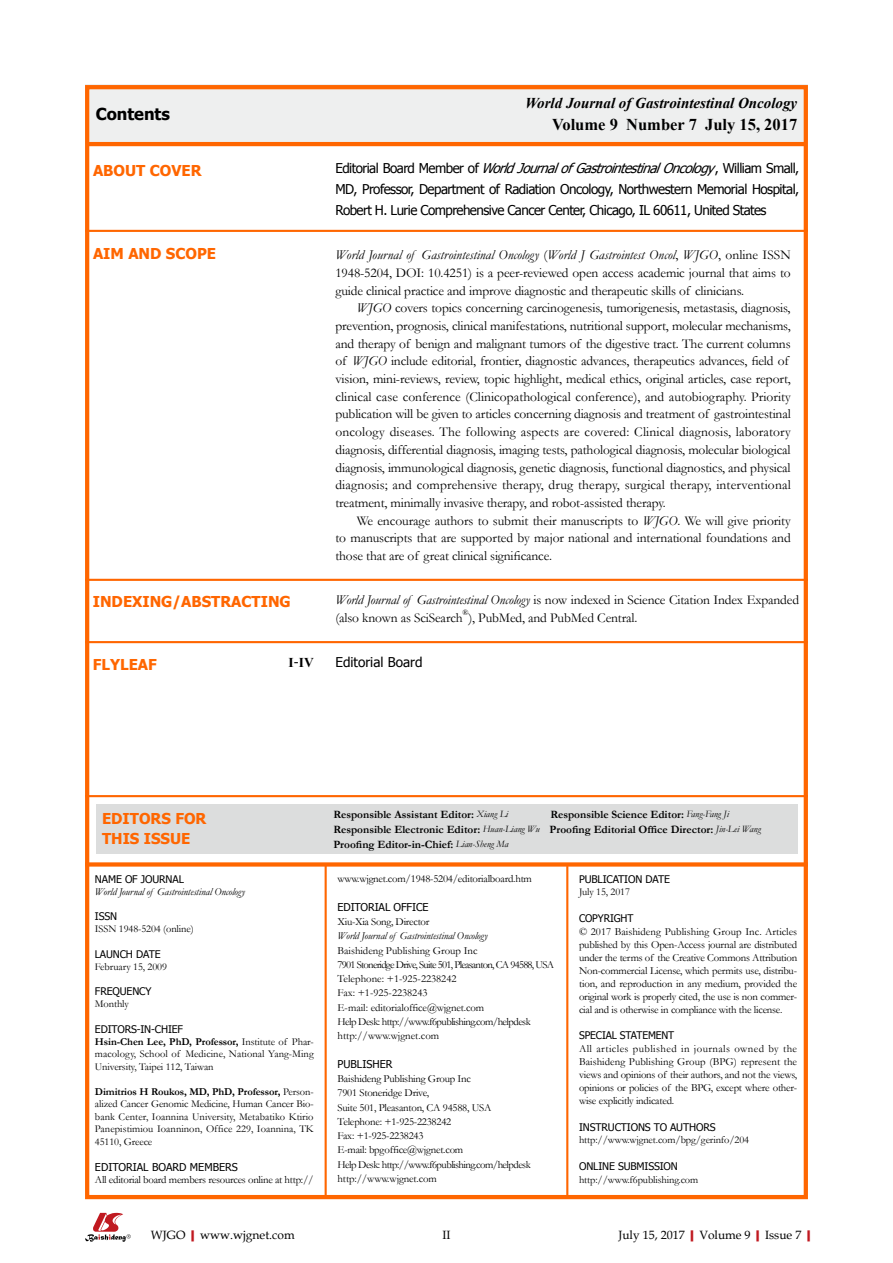
<style>
.page{position:relative;width:893px;height:1263px;background:#fff}
.page>*{position:absolute;margin:0;border:0;box-sizing:border-box;transform-origin:0 0}
.t1{font:700 16.5px "Times New Roman";color:#000}
.t2{font:700 16.5px "Tahoma";color:#000}
.t3{font:700 15px/20.2px "Tahoma";color:#f60}
.t4{font:italic 700 15px "Times New Roman";color:#000}
.t5{font:13.5px/18px "Garamond";letter-spacing:-.01em;color:#000}
.t6{font:13.5px/21px "Tahoma";letter-spacing:-.04em;color:#000;text-align:justify}
.t7{font:13.5px "Garamond";letter-spacing:.01em;color:#000}
.t8{font:italic 13.5px "Garamond";color:#000}
.t9{font:13.5px "Tahoma";color:#000}
.t10{font:700 13.5px "Times New Roman";color:#000}
.t11{font:12px "Book Antiqua";color:#000}
.t12{font:700 11.25px/15px "Garamond";color:#000}
.t13{font:10.8px/14.2px "Garamond";letter-spacing:-.02em;color:#000}
.t14{font:10.5px/12.5px "Garamond";letter-spacing:-.01em;color:#000}
.t15{font:italic 10.5px/12px "Garamond";letter-spacing:-.01em;color:#000}
.t16{font:10.5px/12.6px "Tahoma";letter-spacing:-.01em;color:#000}
.t17{font:7.8px "Garamond";color:#000}
.s1{font-style:italic}
.s2{font-style:normal}
.s3{font-family:"Tahoma";font-weight:400}
.s4{font-weight:400;font-style:italic;font-size:9.75px}
.s5{font-family:"Tahoma";font-style:normal}
.s6{font-family:"Tahoma"}
.s7{font-family:"Garamond"}
.s8{font-weight:700}
.s9{font-weight:700;color:#c01920}
</style>
<div class="page">
<div style="left:85px;top:84px;width:723px;height:60px;background:#eeefef"></div>
<div style="left:85px;top:85px;width:723px;height:1114px;border:4px solid #f60"></div>
<hr style="left:86px;top:142px;width:721px;height:4px;background:#f60">
<div style="left:96px;top:805px;width:701px;height:49px;background:#dcdddd"></div>
<hr style="left:85px;top:230px;width:723px;height:2px;background:#f60">
<div style="left:85px;top:862px;width:723px;height:5px;background:#f60"></div>
<hr style="left:85px;top:795px;width:723px;height:2px;background:#f60">
<hr style="left:566px;top:866px;width:2px;height:331px;background:#f60">
<hr style="left:325px;top:865px;width:2px;height:332px;background:#f60">
<hr style="left:85px;top:579px;width:723px;height:2px;background:#f60">
<hr style="left:85px;top:641px;width:723px;height:2px;background:#f60">
<svg style="left:85px;top:1213px;width:46px;height:29px"></svg>
<p class="t2" style="left:96px;top:102px;width:76px">Contents</p>
<p class="t3" style="left:93px;top:159px;width:110px">ABOUT COVER</p>
<p class="t3" style="left:93px;top:242px;width:125px">AIM AND SCOPE</p>
<p class="t3" style="left:93px;top:591px;width:199px">INDEXING/ABSTRACTING</p>
<p class="t4" style="left:525px;top:92px;width:274px">World Journal of Gastrointestinal Oncology</p>
<p class="t1" style="left:552px;top:113px;width:247px">Volume 9 Number 7 July 15, 2017</p>
<p class="t6" style="left:335px;top:157px;width:465px">Editorial Board Member of <span class="s1">WorldJournalofGastrointestinalOncology</span>, William Small, MD, Professor, Department of Radiation Oncology, Northwestern Memorial Hospital, Robert H. Lurie Comprehensive Cancer Center, Chicago, IL 60611, United States</p>
<p class="t8" style="left:335px;top:246px;width:457px">World Journal of Gastrointestinal Oncology <span class="s2">(</span>World J Gastrointest Oncol<span class="s2">,</span> WJGO<span class="s2">, online ISSN</span></p>
<p class="t5" style="left:335px;top:263px;width:457px">1948-5204, DOI: 10.4251) is a peer-reviewed open access academic journal that aims to</p>
<p class="t5" style="left:335px;top:281px;width:410px">guide clinical practice and improve diagnostic and therapeutic skills of clinicians.</p>
<p class="t5" style="left:357px;top:299px;width:435px"><span class="s1">WJGO</span> covers topics concerning carcinogenesis, tumorigenesis, metastasis, diagnosis,</p>
<p class="t5" style="left:335px;top:316px;width:457px">prevention, prognosis, clinical manifestations, nutritional support, molecular mechanisms,</p>
<p class="t5" style="left:335px;top:334px;width:457px">and therapy of benign and malignant tumors of the digestive tract. The current columns</p>
<p class="t5" style="left:335px;top:352px;width:455px">of <span class="s1">WJGO</span> include editorial, frontier, diagnostic advances, therapeutics advances, field of</p>
<p class="t5" style="left:335px;top:369px;width:457px">vision, mini-reviews, review, topic highlight, medical ethics, original articles, case report,</p>
<p class="t5" style="left:335px;top:387px;width:457px">clinical case conference (Clinicopathological conference), and autobiography. Priority</p>
<p class="t5" style="left:335px;top:405px;width:457px">publication will be given to articles concerning diagnosis and treatment of gastrointestinal</p>
<p class="t7" style="left:335px;top:423px;width:457px">oncology diseases. The following aspects are covered: Clinical diagnosis, laboratory</p>
<p class="t5" style="left:335px;top:440px;width:457px">diagnosis, differential diagnosis, imaging tests, pathological diagnosis, molecular biological</p>
<p class="t5" style="left:335px;top:458px;width:457px">diagnosis, immunological diagnosis, genetic diagnosis, functional diagnostics, and physical</p>
<p class="t7" style="left:335px;top:476px;width:457px">diagnosis; and comprehensive therapy, drug therapy, surgical therapy, interventional</p>
<p class="t5" style="left:335px;top:493px;width:332px">treatment, minimally invasive therapy, and robot-assisted therapy.</p>
<p class="t5" style="left:357px;top:511px;width:436px">We encourage authors to submit their manuscripts to <span class="s1">WJGO</span>. We will give priority</p>
<p class="t5" style="left:335px;top:529px;width:457px">to manuscripts that are supported by major national and international foundations and</p>
<p class="t5" style="left:335px;top:546px;width:218px">those that are of great clinical significance.</p>
<p class="t5" style="left:335px;top:590px;width:465px"><span class="s1">World Journal of Gastrointestinal Oncology</span> is now indexed in Science Citation Index Expanded (also known as SciSearch ), PubMed, and PubMed Central.</p>
<p class="t17" style="left:462px;top:608px;width:7px">®</p>
<p class="t3" style="left:93px;top:654px;width:66px">FLYLEAF</p>
<p class="t10" style="left:289px;top:653px;width:27px">I<span class="s3">-</span>IV</p>
<p class="t9" style="left:335px;top:653px;width:89px">Editorial Board</p>
<p class="t3" style="left:102px;top:807px;width:106px">EDITORS FOR<br>THIS ISSUE</p>
<p class="t12" style="left:333px;top:806px;width:176px">Responsible Assistant Editor: <span class="s4">Xiang Li</span></p>
<p class="t12" style="left:333px;top:806px;width:429px;text-indent:217px">Responsible Science Editor: <span class="s4">Fang-Fang Ji<br></span>Responsible Electronic Editor: <span class="s4">Huan-Liang Wu</span> Proofing Editorial Office Director: <span class="s4">Jin-Lei Wang<br></span>Proofing Editor-in-Chief: <span class="s4">Lian-Sheng Ma</span></p>
<p class="t15" style="left:95px;top:873px;width:151px"><span class="s5">NAME OF JOURNAL<br></span>World Journal of Gastrointestinal Oncology</p>
<p class="t14" style="left:95px;top:910px;width:100px;line-height:12px"><span class="s6">ISSN<br></span>ISSN 1948-5204 (online)</p>
<p class="t14" style="left:95px;top:948px;width:74px;line-height:12px"><span class="s6">LAUNCH DATE<br></span>February 15, 2009</p>
<p class="t16" style="left:95px;top:985px;width:58px;line-height:12px">FREQUENCY<br><span class="s7">Monthly</span></p>
<p class="t14" style="left:95px;top:1023px;width:220px"><span class="s6">EDITORS-IN-CHIEF<br></span><span class="s8">Hsin-Chen Lee, PhD, Professor,</span> Institute of Phar&shy;macology, School of Medicine, National Yang-Ming University, Taipei 112, Taiwan</p>
<p class="t14" style="left:95px;top:1085px;width:220px;text-align:justify"><span class="s8">Dimitrios H Roukos, MD, PhD, Professor,</span> Person&shy;alized Cancer Genomic Medicine, Human Cancer Bio&shy;bank Center, Ioannina University, Metabatiko Ktirio Panepistimiou Ioanninon, Office 229, Ioannina, TK 45110, Greece</p>
<p class="t13" style="left:95px;top:1161px;width:220px;line-height:12px"><span class="s6">EDITORIAL BOARD MEMBERS<br></span>All editorial board members resources online at http://</p>
<p class="t13" style="left:338px;top:871px;width:196px">www.wjgnet.com/1948-5204/editorialboard.htm</p>
<p class="t13" style="left:338px;top:901px;width:93px;line-height:13.6px"><span class="s6">EDITORIAL OFFICE<br></span>Xiu-Xia Song, Director</p>
<p class="t15" style="left:338px;top:929px;width:151px">World Journal of Gastrointestinal Oncology</p>
<p class="t13" style="left:338px;top:943px;width:218px">Baishideng Publishing Group Inc<br>7901 Stoneridge Drive, Suite 501, Pleasanton, CA 94588, USA Telephone: +1-925-2238242<br>Fax: +1-925-2238243<br>E-mail: editorialoffice@wjgnet.com<br>Help Desk: http://www.f6publishing.com/helpdesk http://www.wjgnet.com</p>
<p class="t13" style="left:338px;top:1058px;width:195px"><span class="s6">PUBLISHER<br></span>Baishideng Publishing Group Inc<br>7901 Stoneridge Drive,<br>Suite 501, Pleasanton, CA 94588, USA<br>Telephone: +1-925-2238242<br>Fax: +1-925-2238243<br>E-mail: bpgoffice@wjgnet.com<br>Help Desk: http://www.f6publishing.com/helpdesk http://www.wjgnet.com</p>
<p class="t11" style="left:151px;top:1226px;width:145px">WJGO<span class="s9">|</span>www.wjgnet.com</p>
<p class="t11" style="left:442px;top:1226px;width:5px">II</p>
<p class="t16" style="left:579px;top:872px;width:93px">PUBLICATION DATE<br><span class="s7">July 15, 2017</span></p>
<p class="t16" style="left:579px;top:911px;width:56px">COPYRIGHT</p>
<p class="t13" style="left:579px;top:924px;width:220px;line-height:13px;text-align:justify">© 2017 Baishideng Publishing Group Inc. Articles published by this Open-Access journal are distributed under the terms of the Creative Commons Attribution Non-commercial License, which permits use, distribu&shy;tion, and reproduction in any medium, provided the original work is properly cited, the use is non commer&shy;cial and is otherwise in compliance with the license.</p>
<p class="t16" style="left:579px;top:1029px;width:97px">SPECIAL STATEMENT</p>
<p class="t13" style="left:579px;top:1042px;width:220px;line-height:13px;text-align:justify">All articles published in journals owned by the Baishideng Publishing Group (BPG) represent the views and opinions of their authors, and not the views, opinions or policies of the BPG, except where other&shy;wise explicitly indicated.</p>
<p class="t14" style="left:579px;top:1121px;width:172px"><span class="s6">INSTRUCTIONS TO AUTHORS </span>http://www.wjgnet.com/bpg/gerinfo/204</p>
<p class="t14" style="left:579px;top:1160px;width:121px"><span class="s6">ONLINE SUBMISSION </span>http://www.f6publishing.com</p>
<p class="t11" style="left:618px;top:1226px;width:199px">July 15, 2017<span class="s9">|</span>Volume 9<span class="s9">|</span>Issue 7<span class="s9">|</span></p>
</div>
